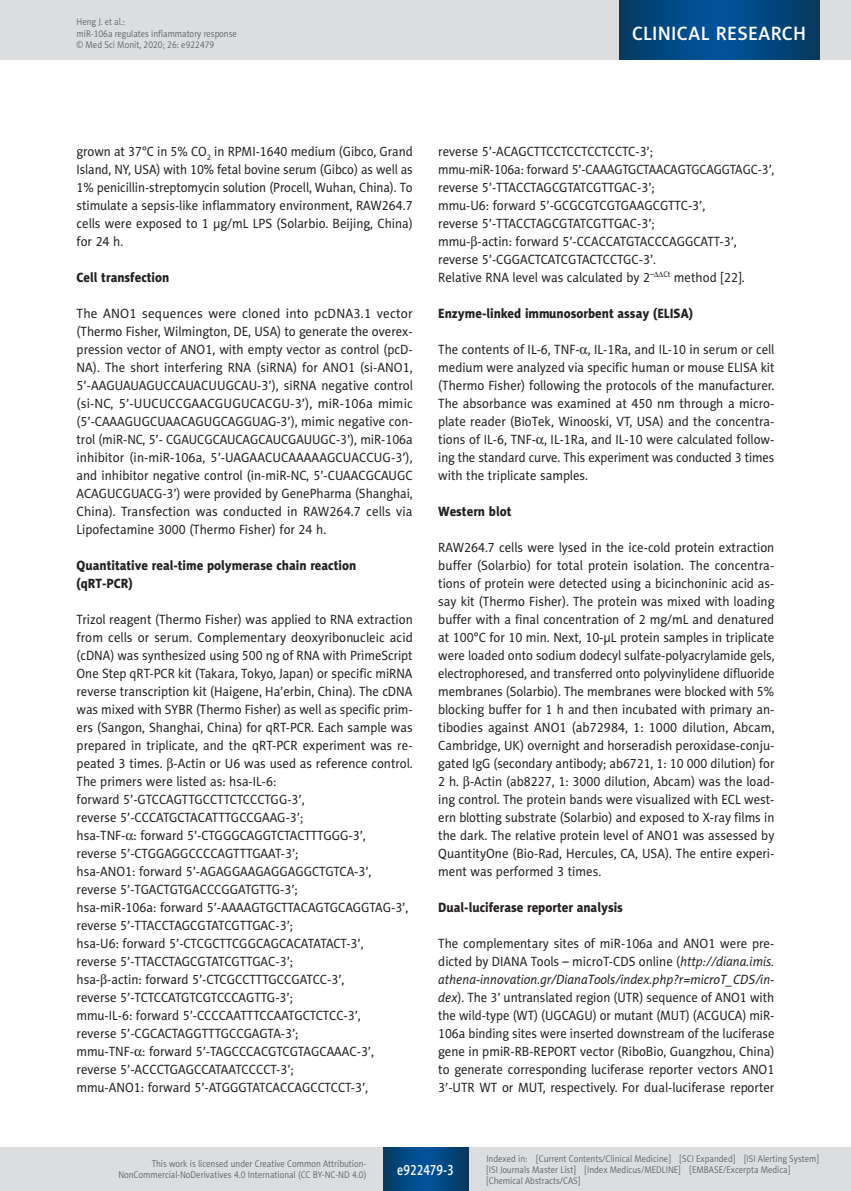
<style>
.page{position:relative;width:851px;height:1191px;background:#fff}
.page>*{position:absolute;margin:0;border:0;box-sizing:border-box;transform-origin:0 0}
.t1{font:19.5px "Naomi Sans EFN Medium";letter-spacing:.015em;color:#fff}
.MSM_e-PAGINA{font:15px "Naomi Sans EFN Medium";color:#fff;scale:.8 1}
.MSM_Body{font:13.5px/18px "Naomi Sans EFN";color:#231f20;text-align:justify;scale:.95 1}
.MSM_Body_no_before{font:13.5px "Naomi Sans EFN";color:#231f20;scale:.95 1}
.MSM_Body-2{font:13.5px/18px "Naomi Sans EFN";color:#231f20;text-align:justify}
.MSM_Body-3{font:13.5px/18px "Naomi Sans EFN";color:#231f20;text-align:justify;scale:.94 1}
.MSM_Headline_2{font:13.5px/18px "Naomi Sans EFN Heavy";color:#231f20;scale:.95 1}
.MSM_Body_no_before-2{font:13.5px "Naomi Sans EFN";color:#231f20;scale:.93 1}
.MSM_pagina_zywa{font:9.75px/11.2px "Naomi Sans EFN Light";color:#57585a;scale:.9 1}
.MSM_pagina_sygnatura{font:9.75px "Naomi Sans EFN Light";color:#57585a;scale:.9 1}
.s1{font-family:"Standard Sym L"}
.s2{font-style:italic}
</style>
<div class="page">
<div style="left:0;top:1148px;width:850px;height:43px;background:#dcdddf"></div>
<svg style="left:383px;top:1147px;width:85px;height:43px;background:#02477e"></svg>
<div style="left:0;top:0;width:850px;height:60px;background:#dcdddf"></div>
<svg style="left:619px;top:0;width:200px;height:60px;background:#02477e"></svg>
<p class="MSM_pagina_zywa" style="left:77px;top:16px;width:180px">Heng J. et al.:<br>miR-106a regulates inflammatory response</p>
<p class="MSM_pagina_sygnatura" style="left:77px;top:39px;width:154px">© Med Sci Monit, 2020; 26: e922479</p>
<h1 class="t1" style="left:632px;top:22px;width:175px">CLINICAL RESEARCH</h1>
<p class="MSM_Body-3" style="left:77px;top:142px;width:359px">grown at 37°C in 5% CO<sub>2</sub> in RPMI-1640 medium (Gibco, Grand Island, NY, USA) with 10% fetal bovine serum (Gibco) as well as 1% penicillin-streptomycin solution (Procell, Wuhan, China). To stimulate a sepsis-like inflammatory environment, RAW264.7 cells were exposed to 1 μg/mL LPS (Solarbio. Beijing, China) for 24 h.</p>
<p class="MSM_Headline_2" style="left:77px;top:268px;width:99px">Cell transfection</p>
<p class="MSM_Body-2" style="left:77px;top:304px;width:338px">The ANO1 sequences were cloned into pcDNA3.1 vector (Thermo Fisher, Wilmington, DE, USA) to generate the overex&shy;pression vector of ANO1, with empty vector as control (pcD-NA). The short interfering RNA (siRNA) for ANO1 (si-ANO1, 5’-AAGUAUAGUCCAUACUUGCAU-3’), siRNA negative control (si-NC, 5’-UUCUCCGAACGUGUCACGU-3’), miR-106a mimic (5’-CAAAGUGCUAACAGUGCAGGUAG-3’), mimic negative con&shy;trol (miR-NC, 5’- CGAUCGCAUCAGCAUCGAUUGC-3’), miR-106a inhibitor (in-miR-106a, 5’-UAGAACUCAAAAAGCUACCUG-3’), and inhibitor negative control (in-miR-NC, 5’-CUAACGCAUGC ACAGUCGUACG-3’) were provided by GenePharma (Shanghai, China). Transfection was conducted in RAW264.7 cells via Lipofectamine 3000 (Thermo Fisher) for 24 h.</p>
<p class="MSM_Headline_2" style="left:77px;top:556px;width:296px">Quantitative real-time polymerase chain reaction (qRT-PCR)</p>
<p class="MSM_Body" style="left:77px;top:610px;width:355px">Trizol reagent (Thermo Fisher) was applied to RNA extraction from cells or serum. Complementary deoxyribonucleic acid (cDNA) was synthesized using 500 ng of RNA with PrimeScript One Step qRT-PCR kit (Takara, Tokyo, Japan) or specific miRNA reverse transcription kit (Haigene, Ha’erbin, China). The cDNA was mixed with SYBR (Thermo Fisher) as well as specific prim&shy;ers (Sangon, Shanghai, China) for qRT-PCR. Each sample was prepared in triplicate, and the qRT-PCR experiment was re&shy;peated 3 times. <span class="s1">b</span>-Actin or U6 was used as reference control.<br>The primers were listed as: hsa-IL-6:</p>
<p class="MSM_Body_no_before" style="left:77px;top:791px;width:241px">forward 5’-GTCCAGTTGCCTTCTCCCTGG-3’,</p>
<p class="MSM_Body_no_before" style="left:77px;top:809px;width:240px">reverse 5’-CCCATGCTACATTTGCCGAAG-3’;</p>
<p class="MSM_Body_no_before" style="left:77px;top:827px;width:306px">hsa-TNF-<span class="s1">a</span>: forward 5’-CTGGGCAGGTCTACTTTGGG-3’,</p>
<p class="MSM_Body_no_before" style="left:77px;top:845px;width:235px">reverse 5’-CTGGAGGCCCCAGTTTGAAT-3’;</p>
<p class="MSM_Body_no_before" style="left:77px;top:863px;width:312px">hsa-ANO1: forward 5’-AGAGGAAGAGGAGGCTGTCA-3’,</p>
<p class="MSM_Body_no_before" style="left:77px;top:881px;width:234px">reverse 5’-TGACTGTGACCCGGATGTTG-3’;</p>
<p class="MSM_Body_no_before" style="left:77px;top:899px;width:350px">hsa-miR-106a: forward 5’-AAAAGTGCTTACAGTGCAGGTAG-3’,</p>
<p class="MSM_Body_no_before" style="left:77px;top:917px;width:229px">reverse 5’-TTACCTAGCGTATCGTTGAC-3’;</p>
<p class="MSM_Body_no_before" style="left:77px;top:935px;width:303px">hsa-U6: forward 5’-CTCGCTTCGGCAGCACATATACT-3’,</p>
<p class="MSM_Body_no_before" style="left:77px;top:953px;width:229px">reverse 5’-TTACCTAGCGTATCGTTGAC-3’;</p>
<p class="MSM_Body_no_before" style="left:77px;top:971px;width:283px">hsa-<span class="s1">b</span>-actin: forward 5’-CTCGCCTTTGCCGATCC-3’,</p>
<p class="MSM_Body_no_before" style="left:77px;top:989px;width:229px">reverse 5’-TCTCCATGTCGTCCCAGTTG-3’;</p>
<p class="MSM_Body_no_before" style="left:77px;top:1007px;width:301px">mmu-IL-6: forward 5’-CCCCAATTTCCAATGCTCTCC-3’,</p>
<p class="MSM_Body_no_before" style="left:77px;top:1025px;width:235px">reverse 5’-CGCACTAGGTTTGCCGAGTA-3’;</p>
<p class="MSM_Body_no_before" style="left:77px;top:1043px;width:314px">mmu-TNF-<span class="s1">a</span>: forward 5’-TAGCCCACGTCGTAGCAAAC-3’,</p>
<p class="MSM_Body_no_before" style="left:77px;top:1061px;width:230px">reverse 5’-ACCCTGAGCCATAATCCCCT-3’;</p>
<p class="MSM_Body_no_before" style="left:77px;top:1079px;width:308px">mmu-ANO1: forward 5’-ATGGGTATCACCAGCCTCCT-3’,</p>
<p class="MSM_Body_no_before" style="left:438px;top:143px;width:227px">reverse 5’-ACAGCTTCCTCCTCCTCCTC-3’;</p>
<p class="MSM_Body_no_before-2" style="left:438px;top:161px;width:363px">mmu-miR-106a: forward 5’-CAAAGTGCTAACAGTGCAGGTAGC-3’,</p>
<p class="MSM_Body_no_before" style="left:438px;top:179px;width:229px">reverse 5’-TTACCTAGCGTATCGTTGAC-3’;</p>
<p class="MSM_Body_no_before" style="left:438px;top:197px;width:282px">mmu-U6: forward 5’-GCGCGTCGTGAAGCGTTC-3’,</p>
<p class="MSM_Body_no_before" style="left:438px;top:215px;width:229px">reverse 5’-TTACCTAGCGTATCGTTGAC-3’;</p>
<p class="MSM_Body_no_before" style="left:438px;top:233px;width:316px">mmu-<span class="s1">b</span>-actin: forward 5’-CCACCATGTACCCAGGCATT-3’,</p>
<p class="MSM_Body_no_before" style="left:438px;top:251px;width:231px">reverse 5’-CGGACTCATCGTACTCCTGC-3’.</p>
<p class="MSM_Body_no_before" style="left:438px;top:269px;width:324px">Relative RNA level was calculated by 2<sup>–</sup><sup>DD</sup><sup>Ct</sup> method [22].</p>
<p class="MSM_Headline_2" style="left:438px;top:304px;width:269px">Enzyme-linked immunosorbent assay (ELISA)</p>
<p class="MSM_Body" style="left:438px;top:340px;width:355px">The contents of IL-6, TNF-<span class="s1">a</span>, IL-1Ra, and IL-10 in serum or cell medium were analyzed via specific human or mouse ELISA kit (Thermo Fisher) following the protocols of the manufacturer.<br>The absorbance was examined at 450 nm through a micro&shy;plate reader (BioTek, Winooski, VT, USA) and the concentra&shy;tions of IL-6, TNF-<span class="s1">a</span>, IL-1Ra, and IL-10 were calculated follow&shy;ing the standard curve. This experiment was conducted 3 times with the triplicate samples.</p>
<p class="MSM_Headline_2" style="left:438px;top:502px;width:78px">Western blot</p>
<p class="MSM_Body" style="left:438px;top:538px;width:355px">RAW264.7 cells were lysed in the ice-cold protein extraction buffer (Solarbio) for total protein isolation. The concentra&shy;tions of protein were detected using a bicinchoninic acid as&shy;say kit (Thermo Fisher). The protein was mixed with loading buffer with a final concentration of 2 mg/mL and denatured at 100°C for 10 min. Next, 10-μL protein samples in triplicate were loaded onto sodium dodecyl sulfate-polyacrylamide gels, electrophoresed, and transferred onto polyvinylidene difluoride membranes (Solarbio). The membranes were blocked with 5% blocking buffer for 1 h and then incubated with primary an&shy;tibodies against ANO1 (ab72984, 1: 1000 dilution, Abcam, Cambridge, UK) overnight and horseradish peroxidase-conju&shy;gated IgG (secondary antibody; ab6721, 1: 10 000 dilution) for 2 h. <span class="s1">b</span>-Actin (ab8227, 1: 3000 dilution, Abcam) was the load&shy;ing control. The protein bands were visualized with ECL west&shy;ern blotting substrate (Solarbio) and exposed to X-ray films in the dark. The relative protein level of ANO1 was assessed by QuantityOne (Bio-Rad, Hercules, CA, USA). The entire experi&shy;ment was performed 3 times.</p>
<p class="MSM_Headline_2" style="left:438px;top:898px;width:196px">Dual-luciferase reporter analysis</p>
<p class="MSM_Body" style="left:438px;top:934px;width:355px">The complementary sites of miR-106a and ANO1 were pre&shy;dicted by DIANA Tools – microT-CDS online (<span class="s2">http://diana.imis. athena-innovation.gr/DianaTools/index.php?r=microT_CDS/in&shy;dex</span>). The 3’ untranslated region (UTR) sequence of ANO1 with the wild-type (WT) (UGCAGU) or mutant (MUT) (ACGUCA) miR-106a binding sites were inserted downstream of the luciferase gene in pmiR-RB-REPORT vector (RiboBio, Guangzhou, China) to generate corresponding luciferase reporter vectors ANO1<br>3’-UTR WT or MUT, respectively. For dual-luciferase reporter</p>
<p class="MSM_pagina_zywa" style="left:118px;top:1158px;width:277px;text-align:right">This work is licensed under Creative Common Attribution-<br>NonCommercial-NoDerivatives 4.0 International (CC BY-NC-ND 4.0)</p>
<p class="MSM_e-PAGINA" style="left:397px;top:1160px;width:72px">e922479-3</p>
<p class="MSM_pagina_zywa" style="left:486px;top:1152px;width:371px">Indexed in: [Current Contents/Clinical Medicine] [SCI Expanded] [ISI Alerting System] [ISI Journals Master List] [Index Medicus/MEDLINE] [EMBASE/Excerpta Medica] [Chemical Abstracts/CAS]</p>
</div>
